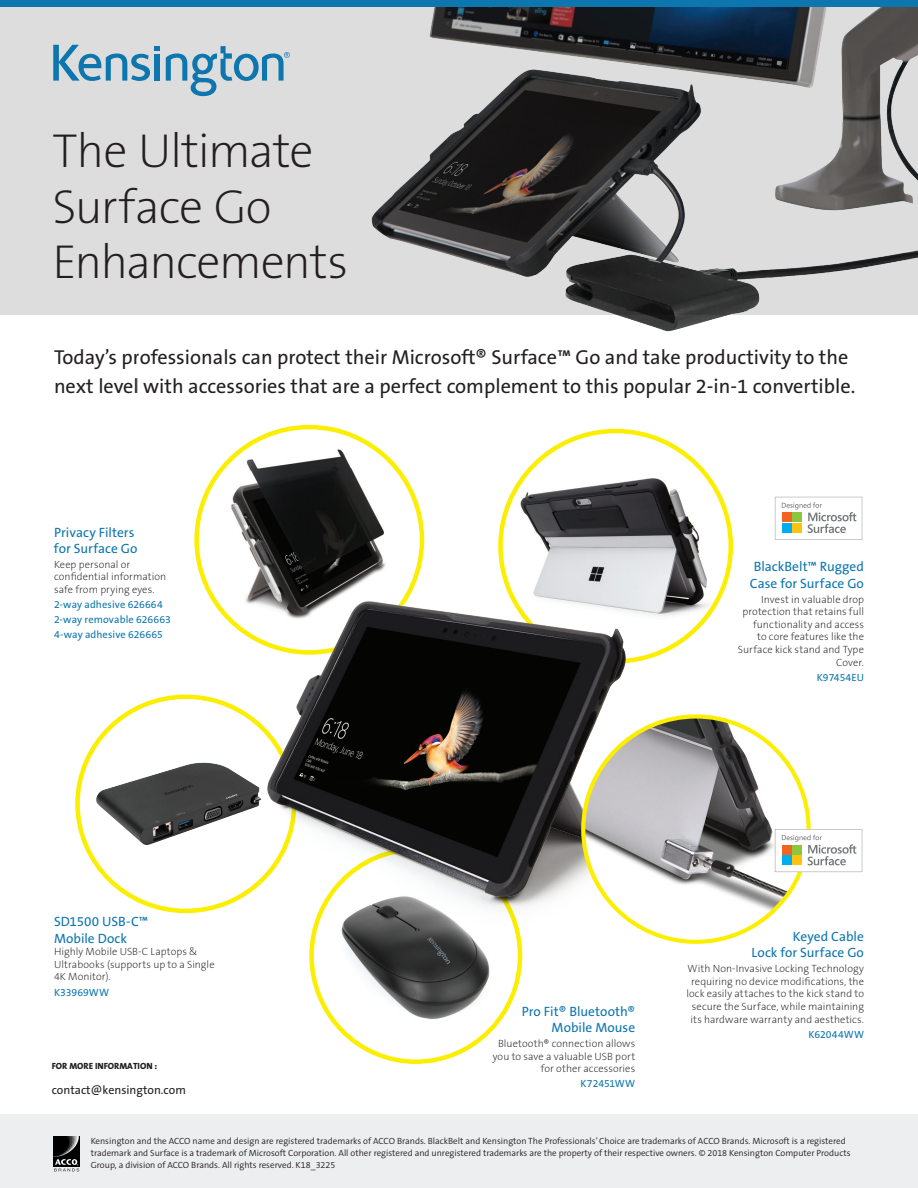
<style>
.page{position:relative;width:918px;height:1188px;background:#fff}
.page>*{position:absolute;margin:0;border:0;box-sizing:border-box;transform-origin:0 0}
.t1{font:48px/55.5px "The Sans KENSINGTON2 XL";letter-spacing:-.025em;color:#231f20}
.t2{font:20.25px/28.5px "The Sans KENSINGTON5 Rg";color:#231f20}
.bodyBullets{font:13.5px/16.2px "The Sans KENSINGTON5 Rg";color:#0e76ae}
.t3{font:12px "The Sans KENSINGTON5 Rg";color:#231f20}
.bodyBullets-2{font:10.5px/12.6px "The Sans KENSINGTON2 XL";letter-spacing:.005em;color:#231f20}
.bodyBullets-3{font:10.5px "The Sans KENSINGTON5 Rg";letter-spacing:.005em;color:#0e76ae}
.t4{font:9px/12px "The Sans KENSINGTON4 SL";color:#231f20}
.t5{font:9px "The Sans KENSINGTON8 XB";color:#231f20}
</style>
<div class="page">
<div style="left:0;top:1114px;width:918px;height:74px;background:#edeeef"></div>
<div style="left:0;top:0;width:918px;height:315px;background:#ddddde"></div>
<svg style="left:53px;top:45px;width:84px;height:36px"></svg>
<img style="left:501px;top:459px;width:230px;height:93px">
<img style="left:312px;top:928px;width:208px;height:98px">
<img style="left:205px;top:459px;width:204px;height:93px">
<img style="left:54px;top:1136px;width:25px;height:23px">
<svg style="left:54px;top:1159px;width:25px;height:12px"></svg>
<img style="left:174px;top:552px;width:563px;height:376px">
<img style="left:583px;top:716px;width:226px;height:226px;border-radius:113px">
<img style="left:137px;top:7px;width:781px;height:452px">
<div style="left:0;top:0;width:918px;height:7px;background:#0e76ae"></div>
<img style="left:96px;top:763px;width:165px;height:82px">
<svg style="left:775px;top:829px;width:87px;height:43px"></svg>
<svg style="left:775px;top:497px;width:87px;height:43px"></svg>
<p class="t1" style="left:52px;top:125px;width:297px">The Ultimate<br>Surface Go<br>Enhancements</p>
<p class="t2" style="left:54px;top:344px;width:803px">Today’s professionals can protect their Microsoft® Surface™ Go and take productivity to the next level with accessories that are a perfect complement to this popular 2-in-1 convertible.</p>
<p class="bodyBullets" style="left:54px;top:524px;width:85px">Privacy Filters for Surface Go</p>
<p class="bodyBullets-2" style="left:54px;top:558px;width:114px">Keep personal or confidential information safe from prying eyes.</p>
<p class="bodyBullets-3" style="left:54px;top:599px;width:110px">2-way adhesive 626664</p>
<p class="bodyBullets-3" style="left:54px;top:614px;width:118px">2-way removable 626663</p>
<p class="bodyBullets-3" style="left:54px;top:629px;width:110px">4-way adhesive 626665</p>
<p class="bodyBullets" style="left:54px;top:914px;width:96px">SD1500 USB-C™<br>Mobile Dock</p>
<p class="bodyBullets-2" style="left:54px;top:946px;width:162px">Highly Mobile USB-C Laptops &amp;<br>Ultrabooks (supports up to a Single<br>4K Monitor).</p>
<p class="bodyBullets-3" style="left:54px;top:986px;width:57px">K33969WW</p>
<p class="t5" style="left:52px;top:1061px;width:107px">FOR MORE INFORMATION :</p>
<p class="t3" style="left:52px;top:1083px;width:136px">contact@kensington.com</p>
<p class="bodyBullets" style="left:750px;top:559px;width:116px">BlackBelt™ Rugged<br>Case for Surface Go</p>
<p class="bodyBullets-2" style="left:738px;top:593px;width:128px;text-align:right">Invest in valuable drop protection that retains full functionality and access<br>to core features like the<br>Surface kick stand and Type<br>Cover.</p>
<p class="bodyBullets-3" style="left:817px;top:671px;width:49px">K97454EU</p>
<p class="bodyBullets" style="left:522px;top:1004px;width:115px;text-align:right">Pro Fit® Bluetooth®<br>Mobile Mouse</p>
<p class="bodyBullets-2" style="left:493px;top:1037px;width:144px;text-align:right">Bluetooth® connection allows you to save a valuable USB port for other accessories</p>
<p class="bodyBullets-3" style="left:581px;top:1078px;width:56px">K72451WW</p>
<p class="bodyBullets" style="left:752px;top:929px;width:114px;text-align:right">Keyed Cable<br>Lock for Surface Go</p>
<p class="bodyBullets-2" style="left:686px;top:963px;width:179px;text-align:center">With Non-Invasive Locking Technology requiring no device modifications, the lock easily attaches to the kick stand to secure the Surface, while maintaining its hardware warranty and aesthetics.</p>
<p class="bodyBullets-3" style="left:808px;top:1028px;width:57px">K62044WW</p>
<p class="t4" style="left:91px;top:1135px;width:761px">Kensington and the ACCO name and design are registered trademarks of ACCO Brands. BlackBelt and Kensington The Professionals’ Choice are trademarks of ACCO Brands. Microsoft is a registered trademark and Surface is a trademark of Microsoft Corporation. All other registered and unregistered trademarks are the property of their respective owners. © 2018 Kensington Computer Products<br>Group, a division of ACCO Brands. All rights reserved. K18_3225</p>
</div>
